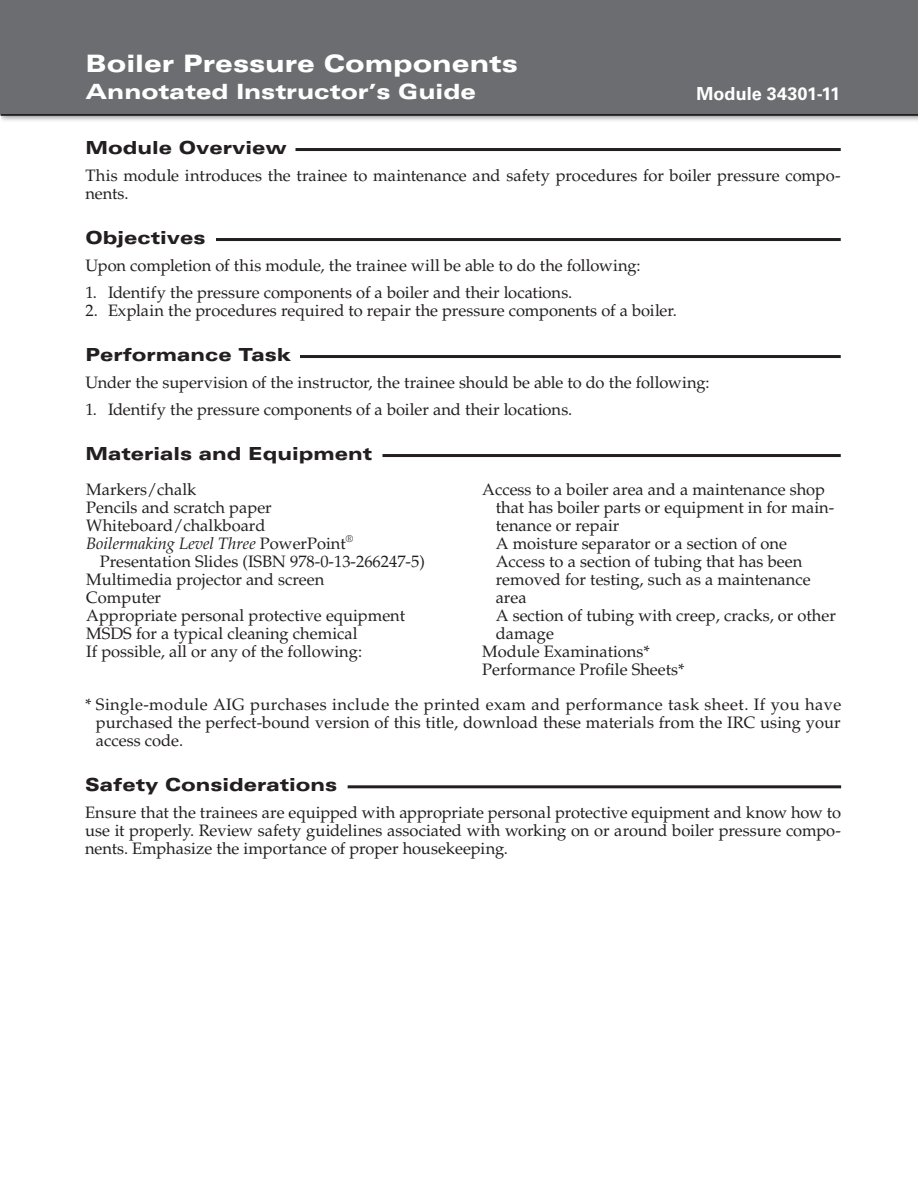
<style>
.page{position:relative;width:918px;height:1188px;background:#fff}
.page>*{position:absolute;margin:0;border:0;box-sizing:border-box;transform-origin:0 0}
.t1{font:900 expanded 24px "Univers LT Std";color:#fff}
.t2{font:900 expanded 21px "Univers LT Std";color:#fff}
.t3{font:900 expanded 18px "Univers LT Std";color:#231f20}
.t4{font:700 18px "Univers LT Std";letter-spacing:.005em;color:#fff}
.t5{font:16.5px/18px "Palatino LT Std";color:#231f20;text-align:justify}
.t6{font:italic 16.5px "Palatino LT Std";color:#231f20}
.s1{font-style:normal}
</style>
<div class="page">
<hr style="left:0;top:113px;width:918px;height:3px;background:#231f20">
<div style="left:0;top:0;width:918px;height:113px;background:#6c6d70"></div>
<hr style="left:296px;top:148px;width:545px;height:3px;background:#231f20">
<hr style="left:216px;top:238px;width:625px;height:3px;background:#231f20">
<hr style="left:300px;top:355px;width:541px;height:3px;background:#231f20">
<hr style="left:382px;top:454px;width:459px;height:3px;background:#231f20">
<hr style="left:348px;top:785px;width:493px;height:3px;background:#231f20">
<h1 class="t1" style="left:86px;top:49px;width:434px">Boiler Pressure Components</h1>
<p class="t2" style="left:86px;top:79px;width:392px">Annotated Instructor’s Guide</p>
<p class="t4" style="left:696px;top:83px;width:145px">Module 34301-11</p>
<p class="t3" style="left:86px;top:137px;width:203px">Module Overview</p>
<p class="t5" style="left:86px;top:167px;width:757px">This module introduces the trainee to maintenance and safety procedures for boiler pressure compo&shy;nents.</p>
<p class="t3" style="left:86px;top:227px;width:122px">Objectives</p>
<p class="t5" style="left:86px;top:257px;width:557px">Upon completion of this module, the trainee will be able to do the following:</p>
<p class="t5" style="left:86px;top:284px;width:488px">1. Identify the pressure components of a boiler and their locations.</p>
<p class="t5" style="left:86px;top:302px;width:593px">2. Explain the procedures required to repair the pressure components of a boiler.</p>
<p class="t3" style="left:86px;top:344px;width:208px">Performance Task</p>
<p class="t5" style="left:86px;top:374px;width:626px">Under the supervision of the instructor, the trainee should be able to do the following:</p>
<p class="t5" style="left:86px;top:401px;width:488px">1. Identify the pressure components of a boiler and their locations.</p>
<p class="t3" style="left:86px;top:443px;width:288px">Materials and Equipment</p>
<p class="t5" style="left:86px;top:480px;width:112px">Markers/chalk</p>
<p class="t5" style="left:86px;top:498px;width:187px">Pencils and scratch paper</p>
<p class="t5" style="left:86px;top:516px;width:181px">Whiteboard/chalkboard</p>
<p class="t6" style="left:86px;top:533px;width:269px">Boilermaking Level Three <span class="s1">PowerPoint</span><sup>®</sup></p>
<p class="t5" style="left:100px;top:552px;width:327px">Presentation Slides (ISBN 978-0-13-266247-5)</p>
<p class="t5" style="left:86px;top:570px;width:240px">Multimedia projector and screen</p>
<p class="t5" style="left:86px;top:588px;width:76px">Computer</p>
<p class="t5" style="left:86px;top:606px;width:321px">Appropriate personal protective equipment</p>
<p class="t5" style="left:86px;top:624px;width:273px">MSDS for a typical cleaning chemical</p>
<p class="t5" style="left:86px;top:642px;width:277px">If possible, all or any of the following:</p>
<p class="t5" style="left:482px;top:480px;width:345px">Access to a boiler area and a maintenance shop</p>
<p class="t5" style="left:496px;top:498px;width:340px">that has boiler parts or equipment in for main-</p>
<p class="t5" style="left:496px;top:516px;width:125px">tenance or repair</p>
<p class="t5" style="left:496px;top:534px;width:293px">A moisture separator or a section of one</p>
<p class="t5" style="left:496px;top:552px;width:308px">Access to a section of tubing that has been</p>
<p class="t5" style="left:496px;top:570px;width:317px">removed for testing, such as a maintenance</p>
<p class="t5" style="left:496px;top:588px;width:32px">area</p>
<p class="t5" style="left:496px;top:606px;width:342px">A section of tubing with creep, cracks, or other</p>
<p class="t5" style="left:496px;top:624px;width:60px">damage</p>
<p class="t5" style="left:482px;top:642px;width:169px">Module Examinations*</p>
<p class="t5" style="left:482px;top:660px;width:204px">Performance Profile Sheets*</p>
<p class="t5" style="left:96px;top:696px;width:747px;text-indent:-11px">* Single-module AIG purchases include the printed exam and performance task sheet. If you have purchased the perfect-bound version of this title, download these materials from the IRC using your access code.</p>
<p class="t3" style="left:85px;top:774px;width:254px">Safety Considerations</p>
<p class="t5" style="left:85px;top:804px;width:757px">Ensure that the trainees are equipped with appropriate personal protective equipment and know how to use it properly. Review safety guidelines associated with working on or around boiler pressure compo&shy;nents. Emphasize the importance of proper housekeeping.</p>
</div>
